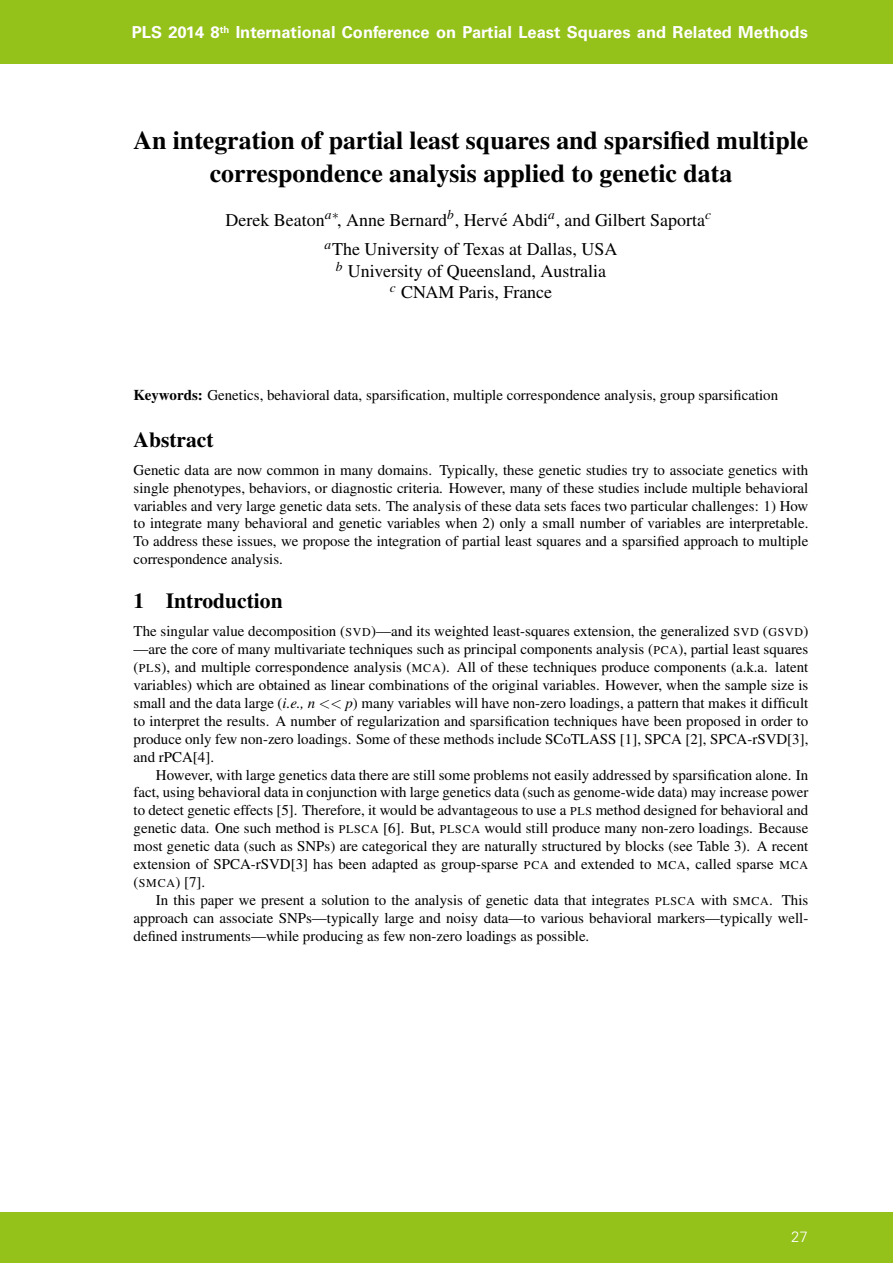
<style>
.page{position:relative;width:893px;height:1263px;background:#fff}
.page>*{position:absolute;margin:0;border:0;box-sizing:border-box;transform-origin:0 0}
.t1{font:500 25.8px/32.8px "Nimbus Rom No 9 L";color:#000;text-align:center}
.t2{font:500 21.45px "Nimbus Rom No 9 L";color:#000}
.t3{font:18px/30px "Nimbus Rom No 9 L";color:#000}
.t4{font:700 16.5px "Univers";color:#fff}
.t5{font:15px/18px "Nimbus Rom No 9 L";color:#000;text-align:justify}
.t6{font:300 15px "Univers";color:#fff}
.s1{font-weight:500}
.s2{font-size:12px}
.s3{font-style:italic}
.s4{font-family:"CMMI10"}
</style>
<div class="page">
<div style="left:0;top:0;width:893px;height:64px;background:#94c11a"></div>
<div style="left:0;top:1212px;width:893px;height:51px;background:#94c11a"></div>
<p class="t4" style="left:132px;top:23px;width:678px">PLS 2014 8<sup>th</sup> International Conference on Partial Least Squares and Related Methods</p>
<h1 class="t1" style="left:134px;top:125px;width:676px">An integration of partial least squares and sparsified multiple correspondence analysis applied to genetic data</h1>
<p class="t3" style="left:226px;top:205px;width:487px">Derek Beaton<sup>a</sup><sup>∗</sup>, Anne Bernard<sup>b</sup>, Herve Abdi<sup>a</sup>, and Gilbert Saporta<sup>c</sup></p>
<p class="t3" style="left:325px;top:205px;width:294px;text-indent:176px">´<br><sup>a</sup>The University of Texas at Dallas, USA</p>
<p class="t3" style="left:336px;top:261px;width:272px;line-height:20.9px;text-align:center"><sup>b</sup> University of Queensland, Australia <sup>c</sup> CNAM Paris, France</p>
<p class="t5" style="left:134px;top:386px;width:646px"><span class="s1">Keywords:</span> Genetics, behavioral data, sparsification, multiple correspondence analysis, group sparsification</p>
<h2 class="t2" style="left:134px;top:426px;width:82px">Abstract</h2>
<p class="t5" style="left:134px;top:461px;width:676px">Genetic data are now common in many domains. Typically, these genetic studies try to associate genetics with single phenotypes, behaviors, or diagnostic criteria. However, many of these studies include multiple behavioral variables and very large genetic data sets. The analysis of these data sets faces two particular challenges: 1) How to integrate many behavioral and genetic variables when 2) only a small number of variables are interpretable.<br>To address these issues, we propose the integration of partial least squares and a sparsified approach to multiple correspondence analysis.</p>
<h2 class="t2" style="left:134px;top:587px;width:151px">1 Introduction</h2>
<p class="t5" style="left:134px;top:622px;width:676px">The singular value decomposition (<span class="s2">SVD</span>)—and its weighted least-squares extension, the generalized <span class="s2">SVD</span> (<span class="s2">GSVD</span>) —are the core of many multivariate techniques such as principal components analysis (<span class="s2">PCA</span>), partial least squares (<span class="s2">PLS</span>), and multiple correspondence analysis (<span class="s2">MCA</span>). All of these techniques produce components (a.k.a. latent variables) which are obtained as linear combinations of the original variables. However, when the sample size is small and the data large (<span class="s3">i.e., n</span> <span class="s4">&lt;&lt;</span> <span class="s3">p</span>) many variables will have non-zero loadings, a pattern that makes it difficult to interpret the results. A number of regularization and sparsification techniques have been proposed in order to produce only few non-zero loadings. Some of these methods include SCoTLASS [1], SPCA [2], SPCA-rSVD[3], and rPCA[4].</p>
<p class="t5" style="left:134px;top:766px;width:676px;text-indent:22px">However, with large genetics data there are still some problems not easily addressed by sparsification alone. In fact, using behavioral data in conjunction with large genetics data (such as genome-wide data) may increase power to detect genetic effects [5]. Therefore, it would be advantageous to use a <span class="s2">PLS</span> method designed for behavioral and genetic data. One such method is <span class="s2">PLSCA</span> [6]. But, <span class="s2">PLSCA</span> would still produce many non-zero loadings. Because most genetic data (such as SNPs) are categorical they are naturally structured by blocks (see Table 3). A recent extension of SPCA-rSVD[3] has been adapted as group-sparse <span class="s2">PCA</span> and extended to <span class="s2">MCA</span>, called sparse <span class="s2">MCA </span>(<span class="s2">SMCA</span>) [7].</p>
<p class="t5" style="left:134px;top:891px;width:676px;text-indent:22px">In this paper we present a solution to the analysis of genetic data that integrates <span class="s2">PLSCA</span> with <span class="s2">SMCA</span>. This approach can associate SNPs—typically large and noisy data—to various behavioral markers—typically well&shy;defined instruments—while producing as few non-zero loadings as possible.</p>
<p class="t6" style="left:791px;top:1227px;width:18px">27</p>
</div>
